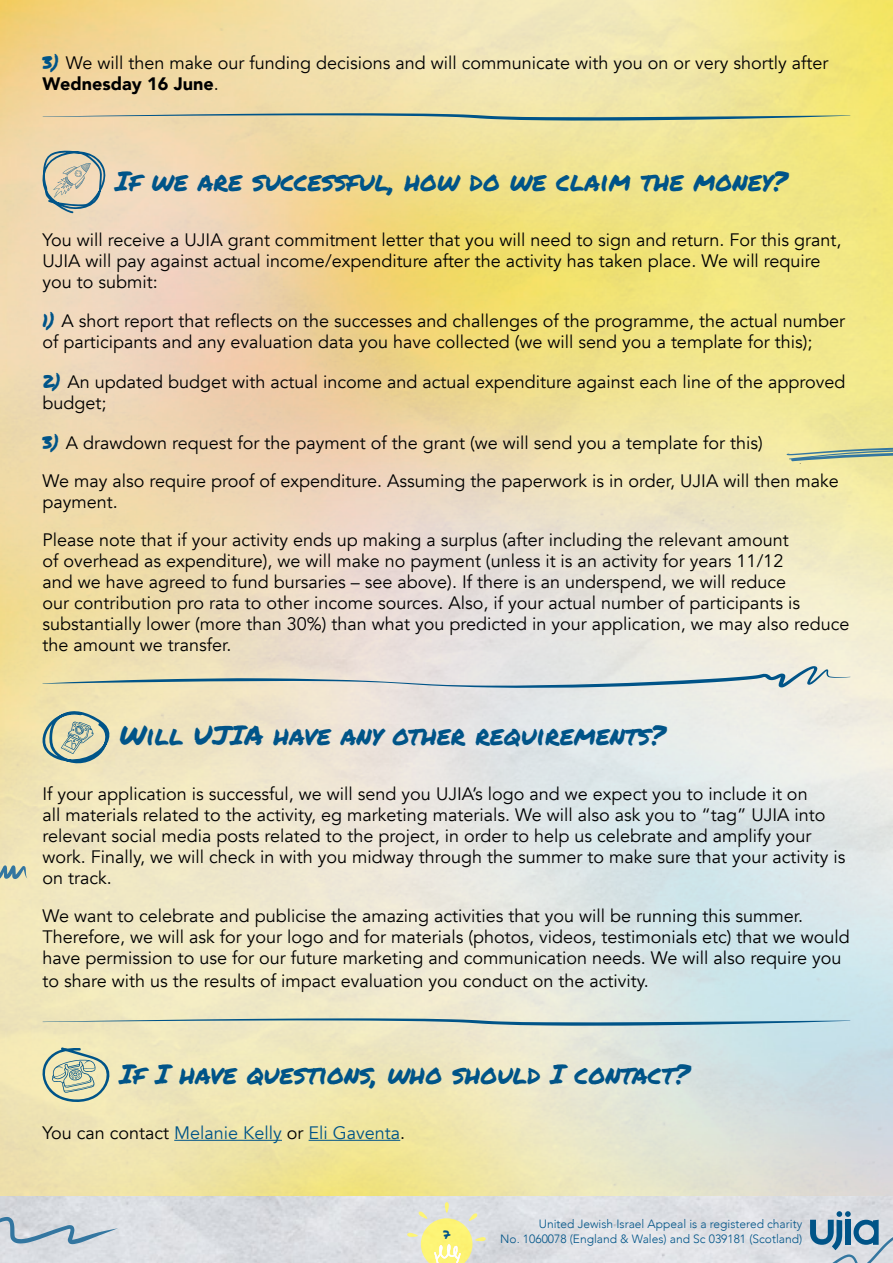
<style>
.page{position:relative;width:893px;height:1263px;background:#fff}
.page>*{position:absolute;margin:0;border:0;box-sizing:border-box;transform-origin:0 0}
.t1{font:27px "Permanent Marker";color:#005488}
.t2{font:18px/21px "Avenir";color:#000}
.t3{font:18px "Avenir";color:#005488}
.t4{font:300 12px/14.4px "Avenir";color:#005488;text-align:right}
.t5{font:12px "Permanent Marker";color:#005488}
.s1{font-family:"Permanent Marker";color:#005488}
.s2{font-weight:900}
.s3{color:#000}
</style>
<div class="page">
<img style="left:0;top:0;width:893px;height:1196px">
<svg style="left:42px;top:1018px;width:808px;height:8px"></svg>
<svg style="left:0;top:865px;width:27px;height:20px"></svg>
<svg style="left:787px;top:446px;width:106px;height:18px"></svg>
<svg style="left:43px;top:666px;width:807px;height:22px"></svg>
<hr style="left:174px;top:1140px;width:108px;height:1px;background:#005488">
<hr style="left:309px;top:1140px;width:91px;height:1px;background:#005488">
<svg style="left:42px;top:150px;width:64px;height:63px"></svg>
<svg style="left:40px;top:710px;width:74px;height:56px"></svg>
<svg style="left:39px;top:1047px;width:75px;height:57px"></svg>
<svg style="left:42px;top:113px;width:808px;height:8px"></svg>
<svg style="left:407px;top:1202px;width:79px;height:61px"></svg>
<svg style="left:0;top:1217px;width:118px;height:29px"></svg>
<svg style="left:810px;top:1211px;width:83px;height:52px"></svg>
<p class="t2" style="left:43px;top:53px;width:787px"><span class="s1">3)</span> We will then make our funding decisions and will communicate with you on or very shortly after<br><span class="s2">Wednesday 16 June</span>.</p>
<h1 class="t1" style="left:115px;top:161px;width:674px">If we are successful, how do we claim the money?</h1>
<p class="t2" style="left:43px;top:230px;width:800px">You will receive a UJIA grant commitment letter that you will need to sign and return. For this grant,<br>UJIA will pay against actual income/expenditure after the activity has taken place. We will require you to submit:</p>
<p class="t2" style="left:43px;top:311px;width:804px"><span class="s1">1)</span> A short report that reflects on the successes and challenges of the programme, the actual number of participants and any evaluation data you have collected (we will send you a template for this);</p>
<p class="t2" style="left:43px;top:372px;width:804px"><span class="s1">2)</span> An updated budget with actual income and actual expenditure against each line of the approved budget;</p>
<p class="t2" style="left:43px;top:424px;width:798px;line-height:38px"><span class="s1">3)</span> A drawdown request for the payment of the grant (we will send you a template for this)<br>We may also require proof of expenditure. Assuming the paperwork is in order, UJIA will then make</p>
<p class="t2" style="left:43px;top:483px;width:748px;line-height:38px">payment.<br>Please note that if your activity ends up making a surplus (after including the relevant amount</p>
<p class="t2" style="left:43px;top:550px;width:809px">of overhead as expenditure), we will make no payment (unless it is an activity for years 11/12<br>and we have agreed to fund bursaries – see above). If there is an underspend, we will reduce<br>our contribution pro rata to other income sources. Also, if your actual number of participants is substantially lower (more than 30%) than what you predicted in your application, we may also reduce the amount we transfer.</p>
<h1 class="t1" style="left:119px;top:715px;width:548px">Will UJIA have any other requirements?</h1>
<p class="t2" style="left:43px;top:784px;width:804px">If your application is successful, we will send you UJIA’s logo and we expect you to include it on<br>all materials related to the activity, eg marketing materials. We will also ask you to “tag” UJIA into relevant social media posts related to the project, in order to help us celebrate and amplify your work. Finally, we will check in with you midway through the summer to make sure that your activity is on track.</p>
<p class="t2" style="left:43px;top:906px;width:809px;line-height:21.5px">We want to celebrate and publicise the amazing activities that you will be running this summer.<br>Therefore, we will ask for your logo and for materials (photos, videos, testimonials etc) that we would have permission to use for our future marketing and communication needs. We will also require you to share with us the results of impact evaluation you conduct on the activity.</p>
<h1 class="t1" style="left:119px;top:1054px;width:572px">If I have questions, who should I contact?</h1>
<p class="t3" style="left:43px;top:1122px;width:364px"><span class="s3">You can contact</span> Melanie Kelly <span class="s3">or</span> Eli Gaventa<span class="s3">.</span></p>
<p class="t5" style="left:443px;top:1225px;width:8px">7</p>
<p class="t4" style="left:500px;top:1217px;width:303px">United Jewish Israel Appeal is a registered charity<br>No. 1060078 (England &amp; Wales) and Sc 039181 (Scotland)</p>
</div>
